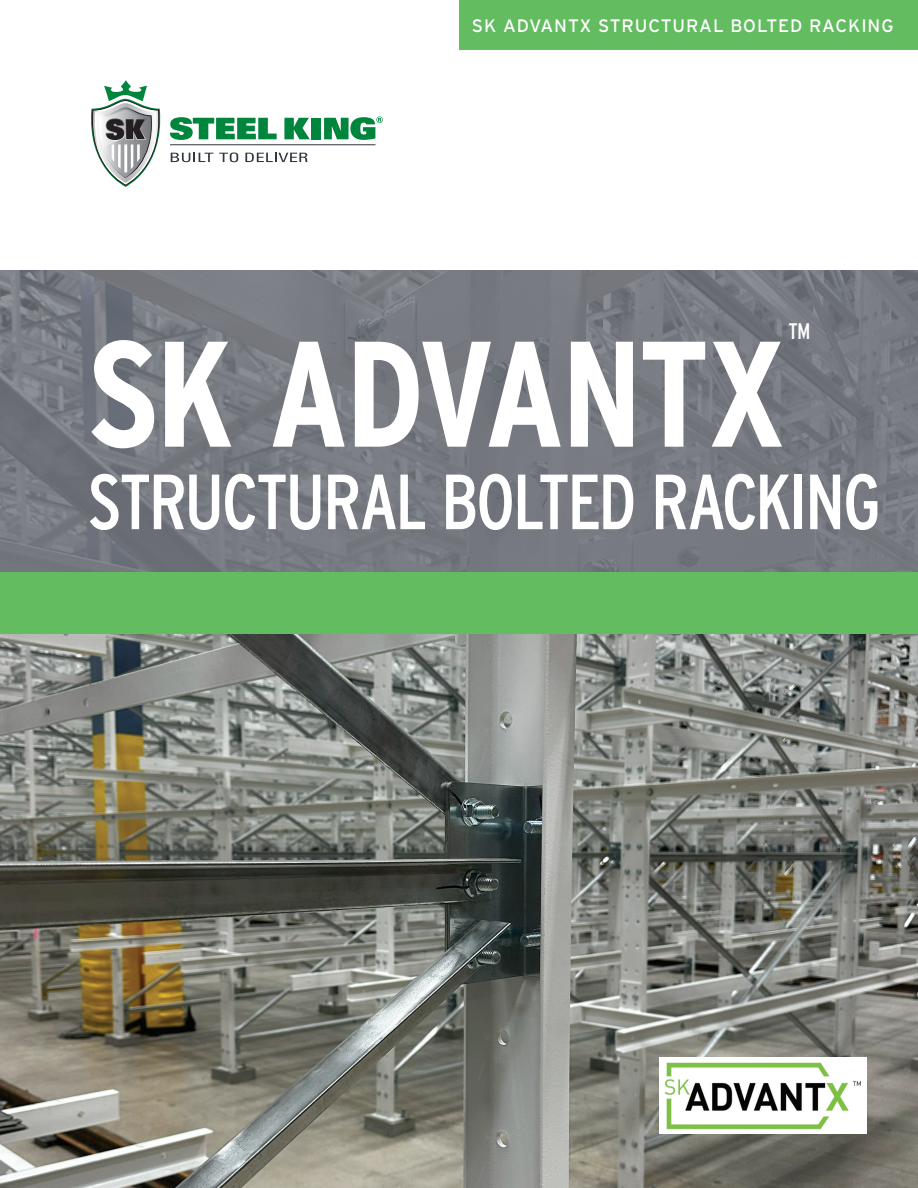
<style>
.page{position:relative;width:918px;height:1188px;background:#fff}
.page>*{position:absolute;margin:0;border:0;box-sizing:border-box;transform-origin:0 0}
.t1{font:700 150px "Interstate Condensed";letter-spacing:-.025em;color:#fff}
.t2{font:78px "Interstate Condensed";letter-spacing:-.035em;color:#fff}
.t3{font:22.5px "Interstate Condensed";color:#fff}
.t4{font:18px "Interstate";letter-spacing:.05em;color:#fff}
</style>
<div class="page">
<img style="left:0;top:633px;width:918px;height:555px">
<div style="left:0;top:270px;width:918px;height:324px;background:#73767f"></div>
<div style="left:311px;top:118px;width:10px;height:21px;background:#00853d"></div>
<hr style="left:170px;top:144px;width:206px;height:1px;background:#323640">
<svg style="left:91px;top:80px;width:219px;height:107px"></svg>
<svg style="left:324px;top:117px;width:59px;height:23px"></svg>
<div style="left:0;top:572px;width:918px;height:61px;background:#63bd60"></div>
<div style="left:459px;top:0;width:459px;height:50px;background:#63bd60"></div>
<img style="left:660px;top:1058px;width:207px;height:76px">
<p class="t4" style="left:472px;top:16px;width:423px">SK ADVANTX STRUCTURAL BOLTED RACKING</p>
<p class="t3" style="left:788px;top:318px;width:24px">TM</p>
<h1 class="t1" style="left:88px;top:310px;width:699px">SK ADVANTX</h1>
<h2 class="t2" style="left:88px;top:458px;width:796px">STRUCTURAL BOLTED RACKING</h2>
</div>
